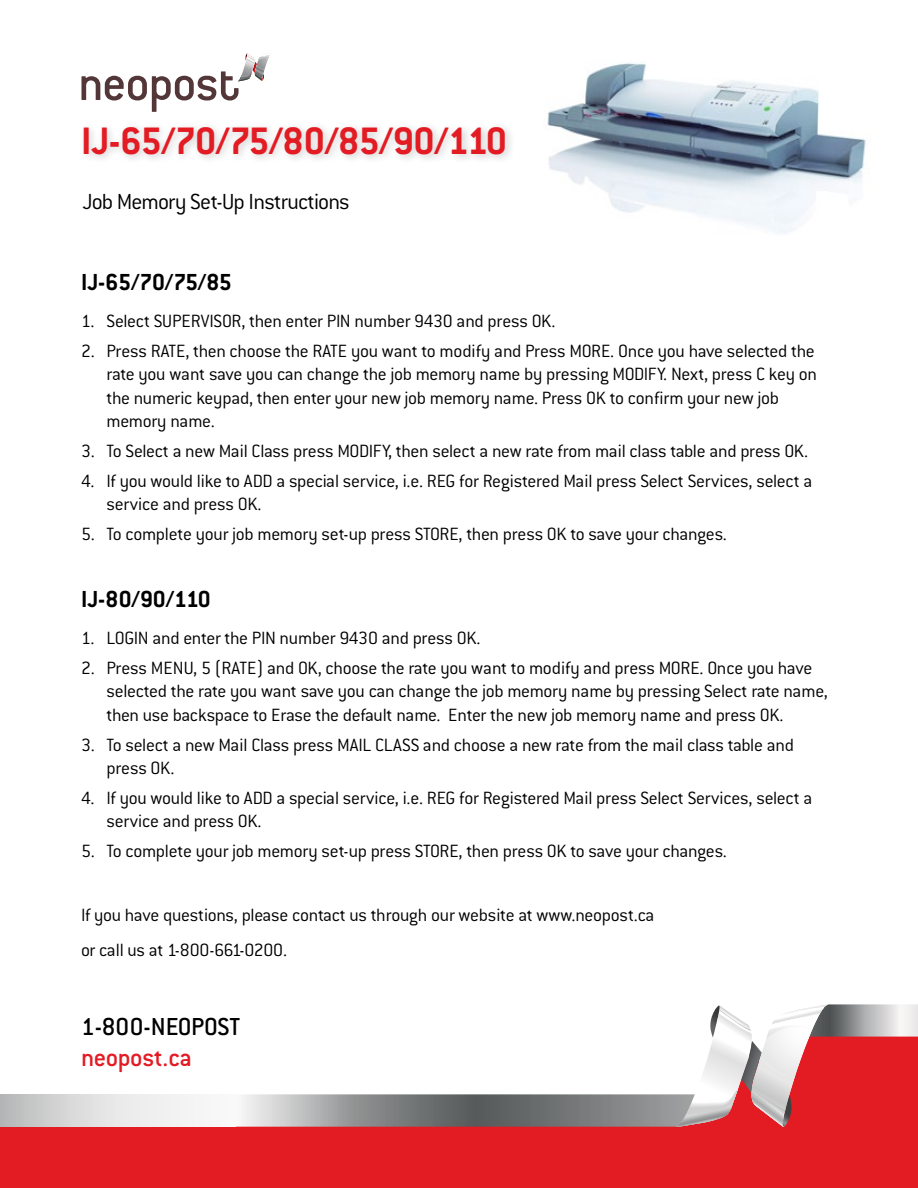
<style>
.page{position:relative;width:918px;height:1188px;background:#fff}
.page>*{position:absolute;margin:0;border:0;box-sizing:border-box;transform-origin:0 0}
.t1{font:700 42px "Conduit ITC";letter-spacing:-.03em;color:#e31b23}
.t2{font:500 27px "Conduit ITC";color:#000}
.t3{font:500 27px "Conduit ITC";letter-spacing:-.015em;color:#e31b23}
.t4{font:700 25.5px "Conduit ITC";letter-spacing:-.015em;color:#000}
.t5{font:300 24px "Conduit ITC";letter-spacing:-.035em;color:#000}
.t6{font:300 19.5px/23.4px "Conduit ITC";letter-spacing:-.015em;color:#000}
</style>
<div class="page">
<div style="left:0;top:1127px;width:918px;height:61px;background:#e31b23"></div>
<div style="left:0;top:1094px;width:235px;height:33px;background:linear-gradient(to right,#c1c1c2,#fff)"></div>
<svg style="left:236px;top:1004px;width:682px;height:123px"></svg>
<img style="left:547px;top:63px;width:319px;height:171px">
<svg style="left:81px;top:53px;width:189px;height:59px"></svg>
<div style="left:79px;top:121px;width:436px;height:44px;background:#000;opacity:.2"></div>
<h1 class="t1" style="left:81px;top:116px;width:427px">IJ-65/70/75/80/85/90/110</h1>
<p class="t5" style="left:83px;top:188px;width:269px">Job Memory Set-Up Instructions</p>
<h3 class="t4" style="left:81px;top:267px;width:152px">IJ-65/70/75/85</h3>
<p class="t6" style="left:81px;top:309px;width:476px">1. Select SUPERVISOR, then enter PIN number 9430 and press OK.</p>
<p class="t6" style="left:107px;top:339px;width:712px;text-indent:-26px">2. Press RATE, then choose the RATE you want to modify and Press MORE. Once you have selected the rate you want save you can change the job memory name by pressing MODIFY. Next, press C key on the numeric keypad, then enter your new job memory name. Press OK to confirm your new job memory name.</p>
<p class="t6" style="left:81px;top:439px;width:729px">3. To Select a new Mail Class press MODIFY, then select a new rate from mail class table and press OK.</p>
<p class="t6" style="left:107px;top:469px;width:707px;text-indent:-26px">4. If you would like to ADD a special service, i.e. REG for Registered Mail press Select Services, select a service and press OK.</p>
<p class="t6" style="left:81px;top:523px;width:648px">5. To complete your job memory set-up press STORE, then press OK to save your changes.</p>
<h3 class="t4" style="left:81px;top:584px;width:131px">IJ-80/90/110</h3>
<p class="t6" style="left:81px;top:626px;width:401px">1. LOGIN and enter the PIN number 9430 and press OK.</p>
<p class="t6" style="left:107px;top:656px;width:723px;text-indent:-26px">2. Press MENU, 5 (RATE) and OK, choose the rate you want to modify and press MORE. Once you have selected the rate you want save you can change the job memory name by pressing Select rate name, then use backspace to Erase the default name. Enter the new job memory name and press OK.</p>
<p class="t6" style="left:107px;top:733px;width:689px;text-indent:-26px">3. To select a new Mail Class press MAIL CLASS and choose a new rate from the mail class table and press OK.</p>
<p class="t6" style="left:107px;top:786px;width:707px;text-indent:-26px">4. If you would like to ADD a special service, i.e. REG for Registered Mail press Select Services, select a service and press OK.</p>
<p class="t6" style="left:81px;top:839px;width:648px">5. To complete your job memory set-up press STORE, then press OK to save your changes.</p>
<p class="t6" style="left:81px;top:898px;width:575px;line-height:34.2px">If you have questions, please contact us through our website at www.neopost.ca or call us at 1-800-661-0200.</p>
<h2 class="t2" style="left:81px;top:1011px;width:161px">1-800-NEOPOST</h2>
<h2 class="t3" style="left:81px;top:1043px;width:112px">neopost.ca</h2>
</div>
